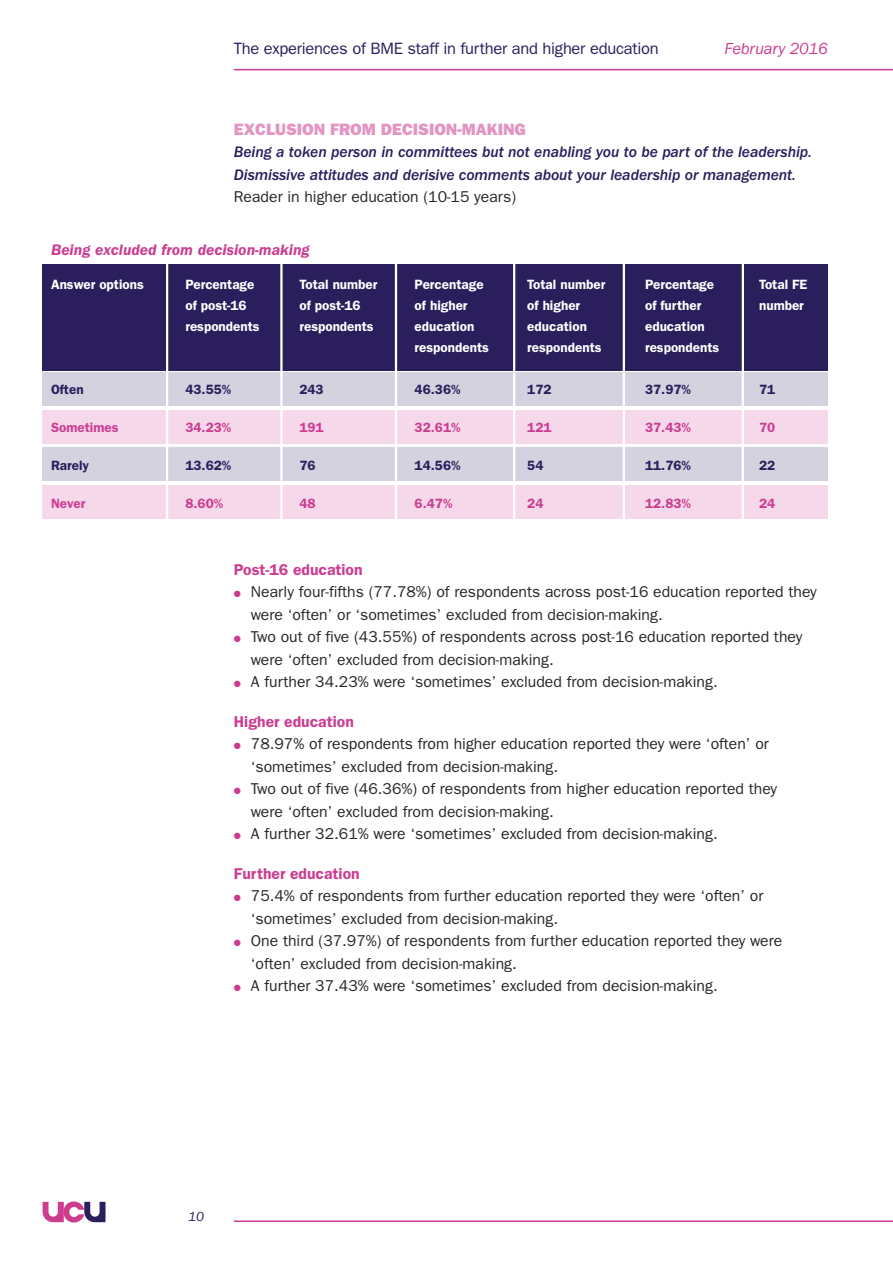
<style>
.page{position:relative;width:893px;height:1263px;background:#fff}
.page>*{position:absolute;margin:0;border:0;box-sizing:border-box;transform-origin:0 0}
.t1{font:16.5px "Franklin Gothic";letter-spacing:-.015em;color:#2a1e5d}
.t2{font:800 16.5px "Franklin Gothic";color:#e394c3}
.t3{font:italic 16.5px "Franklin Gothic";letter-spacing:-.015em;color:#cc3d92}
.t4{font:15.75px/22.5px "Franklin Gothic";color:#272526}
.t5{font:italic 500 15.75px/22.5px "Franklin Gothic";letter-spacing:-.005em;color:#2a1e5d}
.t6{font:600 15.75px "Franklin Gothic";color:#cc3d92}
.t7{font:italic 600 15.75px "Franklin Gothic";color:#cc3d92}
.t8{font:600 13.5px "Franklin Gothic";color:#fff}
.t9{font:600 13.5px "Franklin Gothic";color:#cc3d92}
.t10{font:600 13.5px "Franklin Gothic";color:#2a1e5d}
.t11{font:italic 13.5px "Franklin Gothic";color:#2a1e5d}
.s1{color:#cc3d92}
</style>
<div class="page">
<hr style="left:234px;top:1220px;width:659px;height:2px;background:#cc3d92">
<hr style="left:234px;top:69px;width:659px;height:1px;background:#cc3d92">
<svg style="left:43px;top:1201px;width:62px;height:21px"></svg>
<div style="left:43px;top:373px;width:785px;height:33px;background:#d4d2df"></div>
<div style="left:43px;top:410px;width:785px;height:33px;background:#f5d8e9"></div>
<div style="left:43px;top:447px;width:785px;height:34px;background:#d4d2df"></div>
<div style="left:43px;top:485px;width:785px;height:34px;background:#f5d8e9"></div>
<div style="left:43px;top:264px;width:785px;height:106px;background:#2a1e5d"></div>
<hr style="left:166px;top:262px;width:2px;height:263px;background:#fff">
<hr style="left:280px;top:262px;width:3px;height:263px;background:#fff">
<hr style="left:395px;top:262px;width:2px;height:263px;background:#fff">
<hr style="left:742px;top:262px;width:2px;height:263px;background:#fff">
<hr style="left:513px;top:262px;width:2px;height:263px;background:#fff">
<hr style="left:623px;top:262px;width:2px;height:263px;background:#fff">
<p class="t1" style="left:234px;top:43px;width:426px">The experiences of BME staff in further and higher education</p>
<p class="t3" style="left:725px;top:43px;width:105px">February 2016</p>
<p class="t2" style="left:234px;top:123px;width:293px">EXCLUSION FROM DECISION-MAKING</p>
<p class="t5" style="left:234px;top:142px;width:580px">Being a token person in committees but not enabling you to be part of the leadership.<br>Dismissive attitudes and derisive comments about your leadership or management.</p>
<p class="t4" style="left:234px;top:187px;width:284px">Reader in higher education (10-15 years)</p>
<p class="t7" style="left:51px;top:244px;width:260px">Being excluded from decision-making</p>
<p class="t8" style="left:51px;top:280px;width:94px">Answer options</p>
<p class="t8" style="left:185px;top:280px;width:71px">Percentage</p>
<p class="t8" style="left:299px;top:280px;width:80px">Total number</p>
<p class="t8" style="left:415px;top:280px;width:71px">Percentage</p>
<p class="t8" style="left:527px;top:280px;width:80px">Total number</p>
<p class="t8" style="left:645px;top:280px;width:71px">Percentage</p>
<p class="t8" style="left:759px;top:280px;width:50px">Total FE</p>
<p class="t8" style="left:185px;top:301px;width:63px">of post-16</p>
<p class="t8" style="left:299px;top:301px;width:63px">of post-16</p>
<p class="t8" style="left:415px;top:301px;width:54px">of higher</p>
<p class="t8" style="left:527px;top:301px;width:54px">of higher</p>
<p class="t8" style="left:645px;top:301px;width:58px">of further</p>
<p class="t8" style="left:759px;top:301px;width:46px">number</p>
<p class="t8" style="left:185px;top:322px;width:76px">respondents</p>
<p class="t8" style="left:299px;top:322px;width:76px">respondents</p>
<p class="t8" style="left:415px;top:322px;width:61px">education</p>
<p class="t8" style="left:527px;top:322px;width:61px">education</p>
<p class="t8" style="left:645px;top:322px;width:61px">education</p>
<p class="t8" style="left:415px;top:343px;width:76px">respondents</p>
<p class="t8" style="left:527px;top:343px;width:76px">respondents</p>
<p class="t8" style="left:645px;top:343px;width:76px">respondents</p>
<p class="t10" style="left:51px;top:385px;width:34px">Often</p>
<p class="t10" style="left:185px;top:385px;width:47px">43.55%</p>
<p class="t10" style="left:299px;top:385px;width:26px">243</p>
<p class="t10" style="left:415px;top:385px;width:47px">46.36%</p>
<p class="t10" style="left:527px;top:385px;width:26px">172</p>
<p class="t10" style="left:645px;top:385px;width:47px">37.97%</p>
<p class="t10" style="left:759px;top:385px;width:18px">71</p>
<p class="t9" style="left:51px;top:423px;width:69px">Sometimes</p>
<p class="t9" style="left:185px;top:423px;width:47px">34.23%</p>
<p class="t9" style="left:299px;top:423px;width:26px">191</p>
<p class="t9" style="left:415px;top:423px;width:47px">32.61%</p>
<p class="t9" style="left:527px;top:423px;width:26px">121</p>
<p class="t9" style="left:645px;top:423px;width:47px">37.43%</p>
<p class="t9" style="left:759px;top:423px;width:18px">70</p>
<p class="t10" style="left:51px;top:461px;width:40px">Rarely</p>
<p class="t10" style="left:185px;top:461px;width:47px">13.62%</p>
<p class="t10" style="left:299px;top:461px;width:18px">76</p>
<p class="t10" style="left:415px;top:461px;width:47px">14.56%</p>
<p class="t10" style="left:527px;top:461px;width:18px">54</p>
<p class="t10" style="left:645px;top:461px;width:47px">11.76%</p>
<p class="t10" style="left:759px;top:461px;width:18px">22</p>
<p class="t9" style="left:51px;top:499px;width:36px">Never</p>
<p class="t9" style="left:185px;top:499px;width:39px">8.60%</p>
<p class="t9" style="left:299px;top:499px;width:18px">48</p>
<p class="t9" style="left:415px;top:499px;width:39px">6.47%</p>
<p class="t9" style="left:527px;top:499px;width:18px">24</p>
<p class="t9" style="left:645px;top:499px;width:47px">12.83%</p>
<p class="t9" style="left:759px;top:499px;width:18px">24</p>
<p class="t6" style="left:234px;top:564px;width:130px">Post-16 education</p>
<p class="t4" style="left:251px;top:582px;width:567px;text-indent:-17px"><span class="s1">●</span> Nearly four-fifths (77.78%) of respondents across post-16 education reported they were ‘often’ or ‘sometimes’ excluded from decision-making.</p>
<p class="t4" style="left:251px;top:627px;width:553px;text-indent:-17px"><span class="s1">●</span> Two out of five (43.55%) of respondents across post-16 education reported they were ‘often’ excluded from decision-making.</p>
<p class="t4" style="left:234px;top:672px;width:485px"><span class="s1">●</span> A further 34.23% were ‘sometimes’ excluded from decision-making.</p>
<p class="t6" style="left:234px;top:716px;width:122px">Higher education</p>
<p class="t4" style="left:251px;top:734px;width:520px;text-indent:-17px"><span class="s1">●</span> 78.97% of respondents from higher education reported they were ‘often’ or ‘sometimes’ excluded from decision-making.</p>
<p class="t4" style="left:251px;top:779px;width:528px;text-indent:-17px"><span class="s1">●</span> Two out of five (46.36%) of respondents from higher education reported they were ‘often’ excluded from decision-making.</p>
<p class="t4" style="left:234px;top:824px;width:485px"><span class="s1">●</span> A further 32.61% were ‘sometimes’ excluded from decision-making.</p>
<p class="t6" style="left:234px;top:868px;width:127px">Further education</p>
<p class="t4" style="left:251px;top:886px;width:514px;text-indent:-17px"><span class="s1">●</span> 75.4% of respondents from further education reported they were ‘often’ or ‘sometimes’ excluded from decision-making.</p>
<p class="t4" style="left:251px;top:931px;width:533px;text-indent:-17px"><span class="s1">●</span> One third (37.97%) of respondents from further education reported they were ‘often’ excluded from decision-making.</p>
<p class="t4" style="left:234px;top:976px;width:485px"><span class="s1">●</span> A further 37.43% were ‘sometimes’ excluded from decision-making.</p>
<p class="t11" style="left:188px;top:1212px;width:17px">10</p>
</div>
